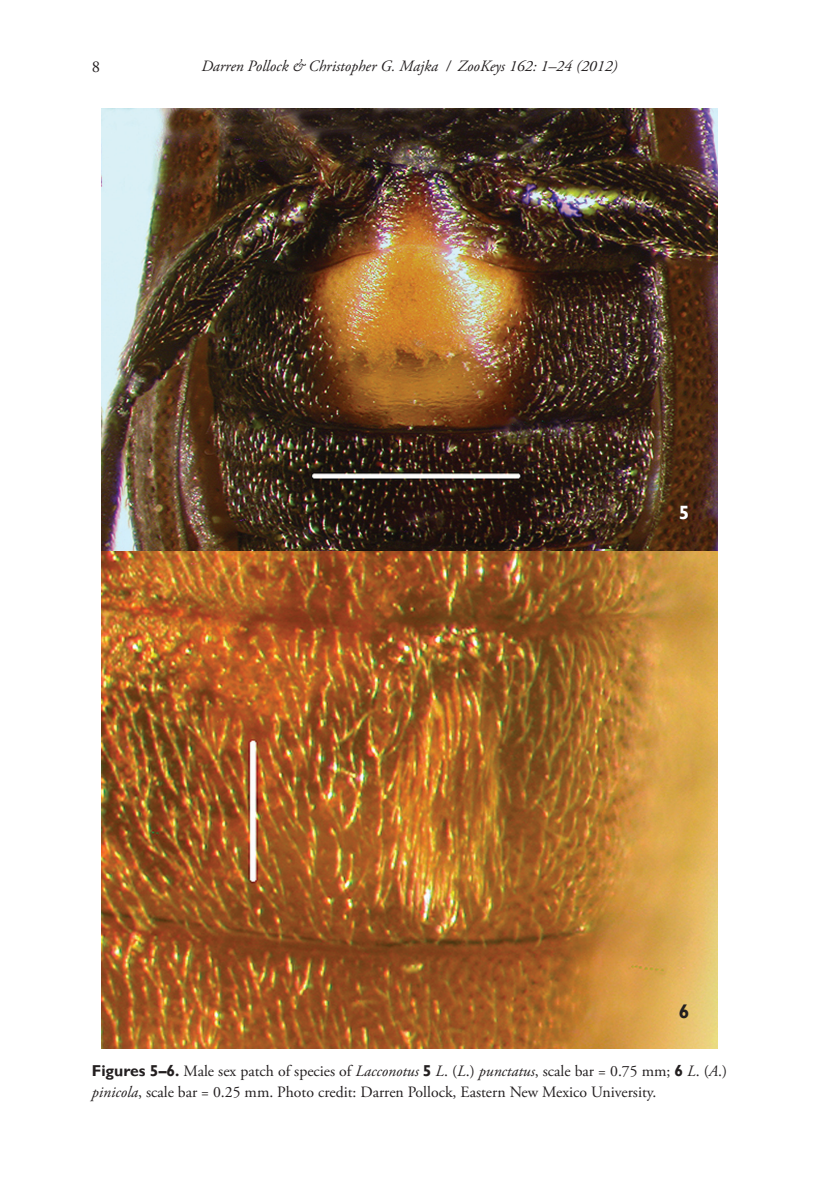
<style>
.page{position:relative;width:819px;height:1191px;background:#fff}
.page>*{position:absolute;margin:0;border:0;box-sizing:border-box;transform-origin:0 0}
.t1{font:700 19.25px "Gill Sans";color:#fff}
.t2{font:700 19.25px "Gill Sans";color:#231f20}
.t3{font:16.62px "Adobe Garamond Pro";color:#231f20}
.t4{font:15.75px/21px "Adobe Garamond Pro";color:#231f20}
.t5{font:italic 15.75px "Adobe Garamond Pro";color:#231f20}
.s1{font-family:"Gill Sans";font-weight:700}
.s2{font-style:italic}
</style>
<div class="page">
<img style="left:102px;top:108px;width:615px;height:940px">
<p class="t3" style="left:92px;top:56px;width:10px">8</p>
<p class="t5" style="left:201px;top:57px;width:417px">Darren Pollock &amp; Christopher G. Majka / ZooKeys 162: 1–24 (2012)</p>
<p class="t1" style="left:678px;top:501px;width:12px">5</p>
<p class="t2" style="left:678px;top:1000px;width:12px">6</p>
<p class="t4" style="left:92px;top:1060px;width:636px"><span class="s1">Figures 5–6.</span> Male sex patch of species of <span class="s2">Lacconotus</span> <span class="s1">5</span> <span class="s2">L</span>. (<span class="s2">L</span>.) <span class="s2">punctatus</span>, scale bar = 0.75 mm; <span class="s1">6</span> <span class="s2">L</span>. (<span class="s2">A</span>.) <span class="s2">pinicola</span>, scale bar = 0.25 mm. Photo credit: Darren Pollock, Eastern New Mexico University.</p>
</div>
